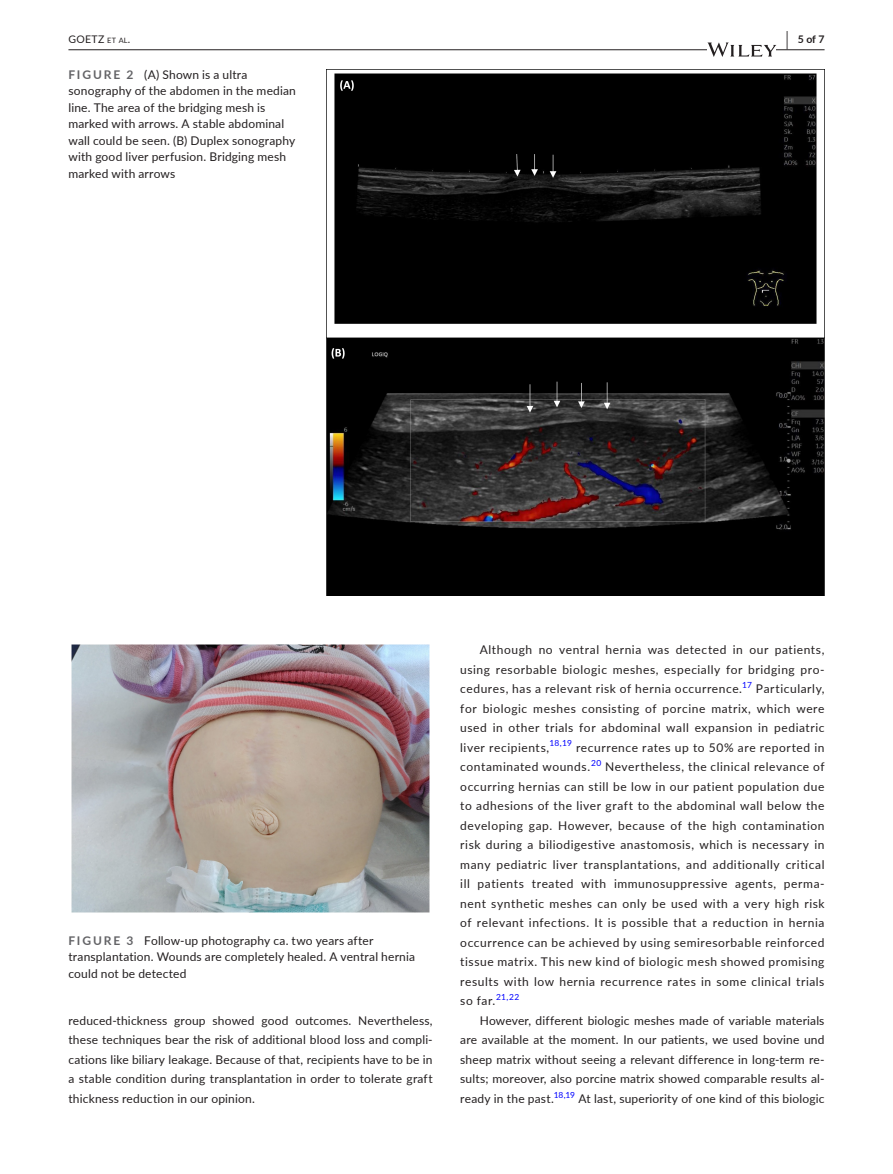
<style>
.page{position:relative;width:893px;height:1174px;background:#fff}
.page>*{position:absolute;margin:0;border:0;box-sizing:border-box;transform-origin:0 0}
.t1{font:12px/19.5px "Lato";letter-spacing:.02em;color:#231f20;text-align:justify}
.t2{font:12px/19.5px "Lato";letter-spacing:.045em;color:#231f20}
.t3{font:10.5px "Lato";letter-spacing:.03em;color:#231f20}
.t4{font:700 10.5px "Lato";color:#231f20}
.t5{font:8.4px "Lato";letter-spacing:.025em;color:#00f}
.s1{font-size:7.35px}
.s2{font-size:19.5px}
.s3{font-weight:700;color:#636366}
</style>
<div class="page">
<hr style="left:68px;top:49px;width:756px;height:1px;background:#231f20">
<svg style="left:707px;top:42px;width:69px;height:15px"></svg>
<img style="left:327px;top:69px;width:497px;height:527px">
<div style="left:68px;top:644px;width:365px;height:268px;background:linear-gradient(to bottom,#fff,#fff)"></div>
<img style="left:72px;top:644px;width:357px;height:268px">
<p class="t3" style="left:68px;top:31px;width:63px">GOETZ <span class="s1">et al</span>.</p>
<p class="t4" style="left:786px;top:31px;width:40px"><span class="s2">|</span> 5 of 7</p>
<p class="t1" style="left:68px;top:66px;width:229px;line-height:16.5px;text-align:left"><span class="s3">FIGURE 2</span> (A) Shown is a ultra sonography of the abdomen in the median line. The area of the bridging mesh is marked with arrows. A stable abdominal wall could be seen. (B) Duplex sonography with good liver perfusion. Bridging mesh marked with arrows</p>
<p class="t1" style="left:68px;top:931px;width:348px;line-height:16.5px;text-align:left"><span class="s3">FIGURE 3</span> Follow-up photography ca. two years after transplantation. Wounds are completely healed. A ventral hernia could not be detected</p>
<p class="t1" style="left:68px;top:1010px;width:366px">reduced-thickness group showed good outcomes. Nevertheless, these techniques bear the risk of additional blood loss and compli&shy;cations like biliary leakage. Because of that, recipients have to be in a stable condition during transplantation in order to tolerate graft thickness reduction in our opinion.</p>
<p class="t1" style="left:460px;top:639px;width:366px;text-indent:20px">Although no ventral hernia was detected in our patients, using resorbable biologic meshes, especially for bridging pro&shy;cedures, has a relevant risk of hernia occurrence.</p>
<p class="t5" style="left:742px;top:679px;width:11px">17</p>
<p class="t1" style="left:460px;top:678px;width:366px;text-indent:296px">Particularly, for biologic meshes consisting of porcine matrix, which were used in other trials for abdominal wall expansion in pediatric liver recipients,</p>
<p class="t5" style="left:549px;top:737px;width:24px">18,19</p>
<p class="t2" style="left:460px;top:737px;width:366px;text-indent:116px">recurrence rates up to 50% are reported in contaminated wounds.</p>
<p class="t5" style="left:591px;top:757px;width:12px">20</p>
<p class="t1" style="left:460px;top:756px;width:366px;text-indent:145px">Nevertheless, the clinical relevance of occurring hernias can still be low in our patient population due to adhesions of the liver graft to the abdominal wall below the developing gap. However, because of the high contamination risk during a biliodigestive anastomosis, which is necessary in many pediatric liver transplantations, and additionally critical ill patients treated with immunosuppressive agents, perma&shy;nent synthetic meshes can only be used with a very high risk of relevant infections. It is possible that a reduction in hernia occurrence can be achieved by using semiresorbable reinforced tissue matrix. This new kind of biologic mesh showed promising results with low hernia recurrence rates in some clinical trials so far.<sup>21,22</sup></p>
<p class="t1" style="left:460px;top:1010px;width:366px;text-indent:20px">However, different biologic meshes made of variable materials are available at the moment. In our patients, we used bovine und sheep matrix without seeing a relevant difference in long-term re&shy;sults; moreover, also porcine matrix showed comparable results al&shy;ready in the past.<sup>18,19</sup> At last, superiority of one kind of this biologic</p>
</div>
